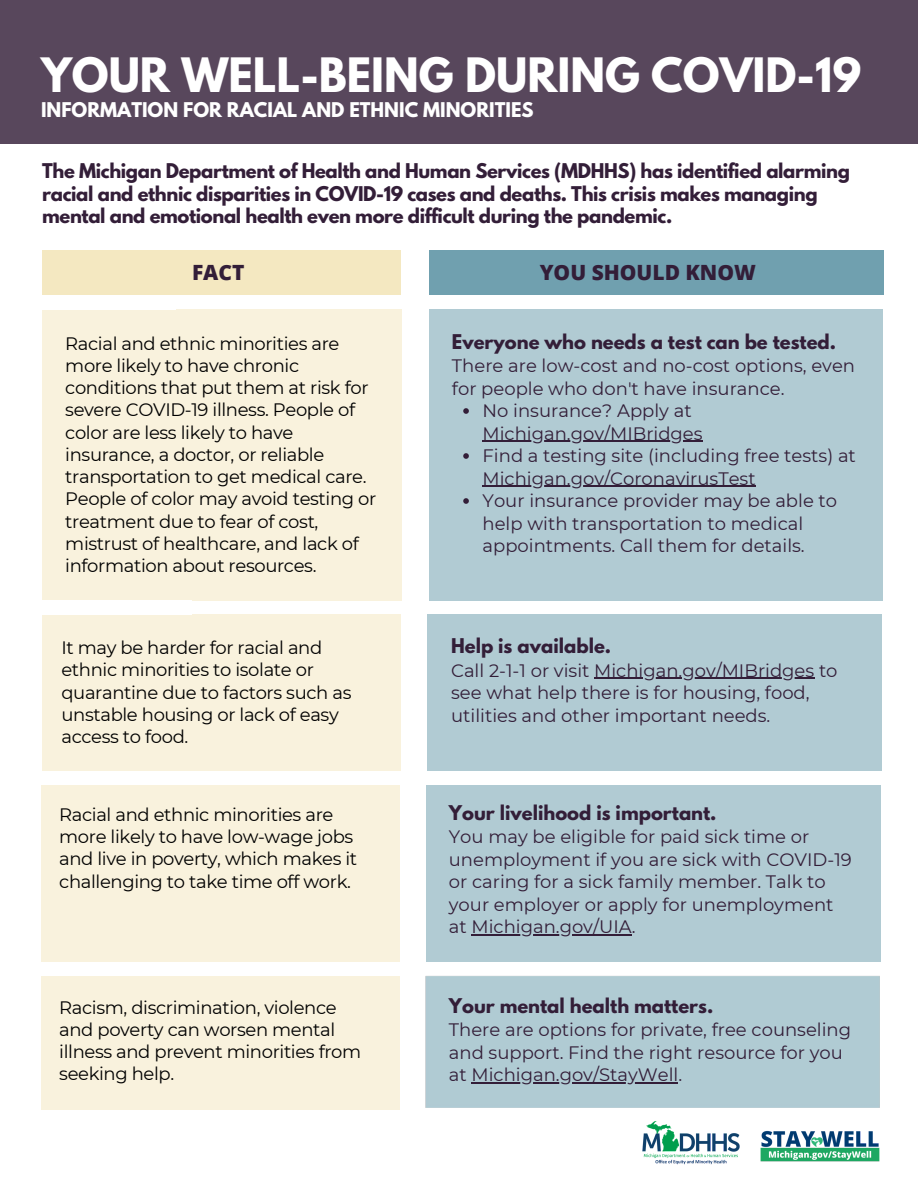
<style>
.page{position:relative;width:918px;height:1188px;background:#fff}
.page>*{position:absolute;margin:0;border:0;box-sizing:border-box;transform-origin:0 0}
.t1{font:700 42px "League Spartan";color:#fff}
.t2{font:800 21px "Open Sans";color:#331e38}
.t3{font:18px/22.2px "Montserrat";letter-spacing:-.02em;color:#000}
.t4{font:18px/22.5px "Montserrat";color:#331e38}
.t5{font:700 18px/22.2px "League Spartan";letter-spacing:-.02em;color:#331e38}
.t6{font:700 18px "League Spartan";color:#331e38}
.t7{font:700 18px "League Spartan";color:#fff}
</style>
<div class="page">
<div style="left:425px;top:976px;width:454px;height:132px;background:#b0cbd3"></div>
<div style="left:42px;top:309px;width:359px;height:292px;background:#f9f2dd"></div>
<div style="left:429px;top:309px;width:454px;height:292px;background:#b1cbd3"></div>
<div style="left:42px;top:615px;width:359px;height:156px;background:#f9f2dd"></div>
<div style="left:427px;top:615px;width:454px;height:156px;background:#b1cbd3"></div>
<div style="left:41px;top:785px;width:359px;height:177px;background:#f9f2dd"></div>
<div style="left:426px;top:785px;width:455px;height:177px;background:#b1cbd3"></div>
<hr style="left:472px;top:1082px;width:206px;height:2px;background:#331e38">
<hr style="left:472px;top:934px;width:160px;height:2px;background:#331e38">
<hr style="left:594px;top:678px;width:220px;height:1px;background:#331e38">
<hr style="left:483px;top:486px;width:273px;height:1px;background:#331e38">
<hr style="left:483px;top:441px;width:220px;height:1px;background:#331e38">
<div style="left:429px;top:250px;width:454px;height:45px;background:#70a0af"></div>
<div style="left:42px;top:250px;width:359px;height:45px;background:#f4e8c1"></div>
<div style="left:0;top:0;width:918px;height:143px;background:#58475c"></div>
<div style="left:41px;top:976px;width:358px;height:133px;background:#f9f2dd"></div>
<svg style="left:463px;top:408px;width:6px;height:6px"></svg>
<svg style="left:463px;top:453px;width:6px;height:6px"></svg>
<svg style="left:463px;top:498px;width:6px;height:6px"></svg>
<img style="left:760px;top:1130px;width:120px;height:32px">
<img style="left:642px;top:1121px;width:98px;height:44px">
<p class="t1" style="left:41px;top:54px;width:822px">YOUR WELL-BEING DURING COVID-19</p>
<p class="t7" style="left:41px;top:100px;width:494px">INFORMATION FOR RACIAL AND ETHNIC MINORITIES</p>
<p class="t5" style="left:42px;top:162px;width:809px">The Michigan Department of Health and Human Services (MDHHS) has identified alarming racial and ethnic disparities in COVID-19 cases and deaths. This crisis makes managing mental and emotional health even more difficult during the pandemic.</p>
<h1 class="t2" style="left:192px;top:258px;width:54px">FACT</h1>
<h1 class="t2" style="left:540px;top:258px;width:218px">YOU SHOULD KNOW</h1>
<p class="t3" style="left:65px;top:332px;width:313px">Racial and ethnic minorities are more likely to have chronic conditions that put them at risk for severe COVID-19 illness. People of color are less likely to have insurance, a doctor, or reliable transportation to get medical care.<br>People of color may avoid testing or treatment due to fear of cost, mistrust of healthcare, and lack of information about resources.</p>
<p class="t3" style="left:61px;top:637px;width:262px">It may be harder for racial and</p>
<p class="t3" style="left:61px;top:659px;width:292px">ethnic minorities to isolate or quarantine due to factors such as unstable housing or lack of easy</p>
<p class="t3" style="left:61px;top:726px;width:128px">access to food.</p>
<p class="t3" style="left:59px;top:803px;width:300px">Racial and ethnic minorities are more likely to have low-wage jobs and live in poverty, which makes it challenging to take time off work.</p>
<p class="t3" style="left:59px;top:996px;width:304px">Racism, discrimination, violence and poverty can worsen mental illness and prevent minorities from seeking help.</p>
<h2 class="t6" style="left:452px;top:332px;width:386px">Everyone who needs a test can be tested.</h2>
<p class="t4" style="left:452px;top:354px;width:405px">There are low-cost and no-cost options, even for people who don't have insurance.</p>
<p class="t4" style="left:483px;top:399px;width:211px">No insurance? Apply at</p>
<p class="t4" style="left:483px;top:422px;width:222px">Michigan.gov/MIBridges</p>
<p class="t4" style="left:483px;top:444px;width:375px">Find a testing site (including free tests) at<br>Michigan.gov/CoronavirusTest</p>
<p class="t4" style="left:483px;top:489px;width:356px">Your insurance provider may be able to help with transportation to medical appointments. Call them for details.</p>
<h2 class="t6" style="left:451px;top:637px;width:162px">Help is available.</h2>
<p class="t4" style="left:451px;top:659px;width:388px">Call 2-1-1 or visit Michigan.gov/MIBridges to see what help there is for housing, food, utilities and other important needs.</p>
<h2 class="t6" style="left:449px;top:803px;width:269px">Your livelihood is important.</h2>
<p class="t4" style="left:449px;top:826px;width:404px">You may be eligible for paid sick time or unemployment if you are sick with COVID-19 or caring for a sick family member. Talk to your employer or apply for unemployment at Michigan.gov/UIA.</p>
<h2 class="t6" style="left:449px;top:996px;width:266px">Your mental health matters.</h2>
<p class="t4" style="left:449px;top:1019px;width:404px">There are options for private, free counseling and support. Find the right resource for you at Michigan.gov/StayWell.</p>
</div>
